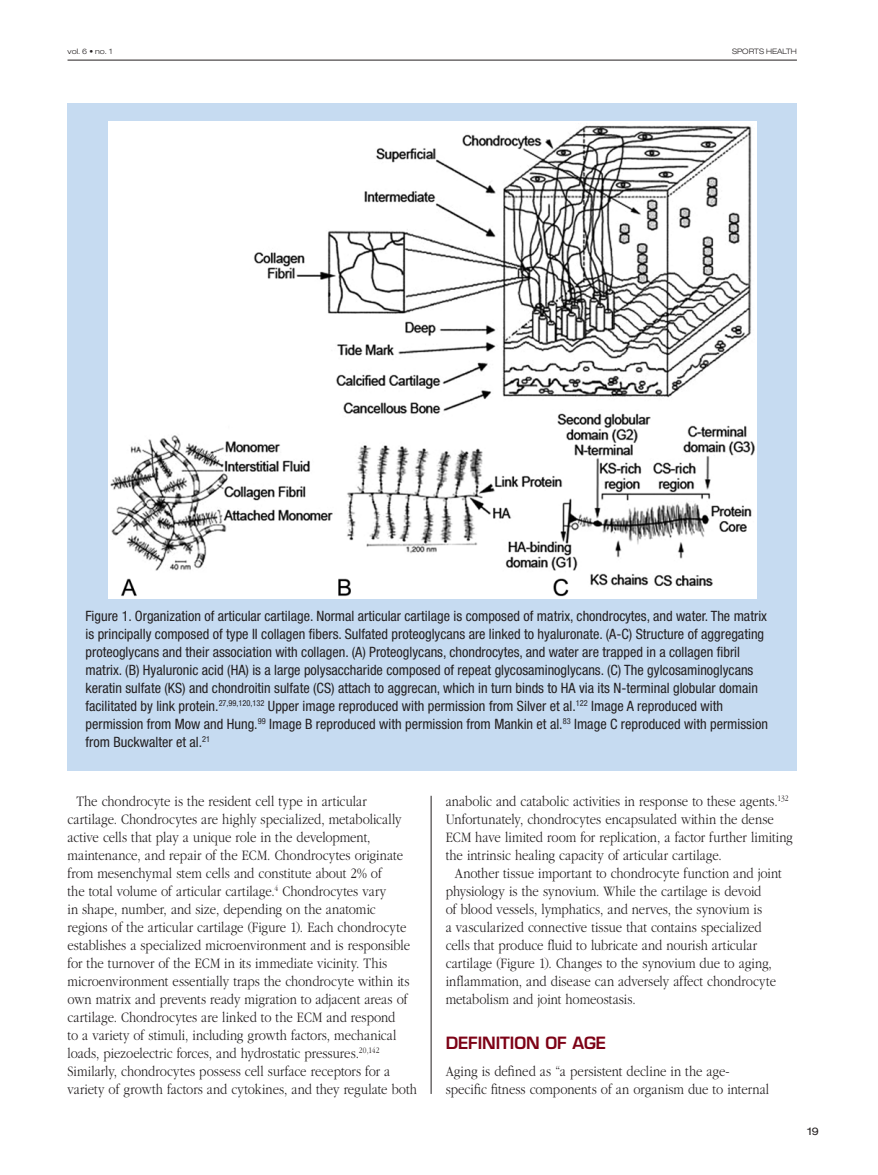
<style>
.page{position:relative;width:878px;height:1175px;background:#fff}
.page>*{position:absolute;margin:0;border:0;box-sizing:border-box;transform-origin:0 0}
.t1{font:600 16.5px "Eurostile";letter-spacing:-.005em;color:#7d0216}
.t2{font:300 15px/18px "ITC Garamond Std";color:#231f20;scale:.85 1}
.t3{font:condensed 14.25px/18px "Helvetica Neue LT Std";color:#231f20}
.t4{font:expanded 10.5px "Helvetica Neue LT Std";color:#231f20}
.t5{font:300 expanded 7.5px "Helvetica Neue LT Std";color:#231f20}
</style>
<div class="page">
<hr style="left:68px;top:60px;width:728px;height:1px;background:#231f20">
<hr style="left:430px;top:795px;width:1px;height:299px;background:#231f20">
<div style="left:68px;top:104px;width:728px;height:667px;background:#c6dbf1"></div>
<img style="left:108px;top:122px;width:648px;height:476px">
<p class="t5" style="left:68px;top:46px;width:46px">vol. 6 • no. 1</p>
<p class="t5" style="left:732px;top:46px;width:66px">SPORTS HEALTH</p>
<p class="t3" style="left:85px;top:607px;width:684px">Figure 1. Organization of articular cartilage. Normal articular cartilage is composed of matrix, chondrocytes, and water. The matrix is principally composed of type II collagen fibers. Sulfated proteoglycans are linked to hyaluronate. (A-C) Structure of aggregating proteoglycans and their association with collagen. (A) Proteoglycans, chondrocytes, and water are trapped in a collagen fibril matrix. (B) Hyaluronic acid (HA) is a large polysaccharide composed of repeat glycosaminoglycans. (C) The gylcosaminoglycans keratin sulfate (KS) and chondroitin sulfate (CS) attach to aggrecan, which in turn binds to HA via its N-terminal globular domain facilitated by link protein.<sup>27,99,120,132</sup> Upper image reproduced with permission from Silver et al.<sup>122</sup> Image A reproduced with permission from Mow and Hung.<sup>99</sup> Image B reproduced with permission from Mankin et al.<sup>83</sup> Image C reproduced with permission from Buckwalter et al.<sup>21</sup></p>
<p class="t2" style="left:67px;top:792px;width:412px;text-indent:9px">The chondrocyte is the resident cell type in articular cartilage. Chondrocytes are highly specialized, metabolically active cells that play a unique role in the development, maintenance, and repair of the ECM. Chondrocytes originate from mesenchymal stem cells and constitute about 2% of<br>the total volume of articular cartilage.<sup>4</sup> Chondrocytes vary<br>in shape, number, and size, depending on the anatomic regions of the articular cartilage (Figure 1). Each chondrocyte establishes a specialized microenvironment and is responsible for the turnover of the ECM in its immediate vicinity. This microenvironment essentially traps the chondrocyte within its own matrix and prevents ready migration to adjacent areas of cartilage. Chondrocytes are linked to the ECM and respond<br>to a variety of stimuli, including growth factors, mechanical loads, piezoelectric forces, and hydrostatic pressures.<sup>20,142<br></sup>Similarly, chondrocytes possess cell surface receptors for a variety of growth factors and cytokines, and they regulate both</p>
<p class="t2" style="left:445px;top:792px;width:410px">anabolic and catabolic activities in response to these agents.<sup>132<br></sup>Unfortunately, chondrocytes encapsulated within the dense ECM have limited room for replication, a factor further limiting the intrinsic healing capacity of articular cartilage.</p>
<p class="t2" style="left:446px;top:864px;width:397px;text-indent:9px">Another tissue important to chondrocyte function and joint physiology is the synovium. While the cartilage is devoid<br>of blood vessels, lymphatics, and nerves, the synovium is<br>a vascularized connective tissue that contains specialized cells that produce fluid to lubricate and nourish articular cartilage (Figure 1). Changes to the synovium due to aging, inflammation, and disease can adversely affect chondrocyte metabolism and joint homeostasis.</p>
<p class="t1" style="left:446px;top:1033px;width:162px">DEFINITION OF AGE</p>
<p class="t2" style="left:446px;top:1062px;width:382px">Aging is defined as “a persistent decline in the age&shy;specific fitness components of an organism due to internal</p>
<p class="t4" style="left:807px;top:1124px;width:13px">19</p>
</div>
